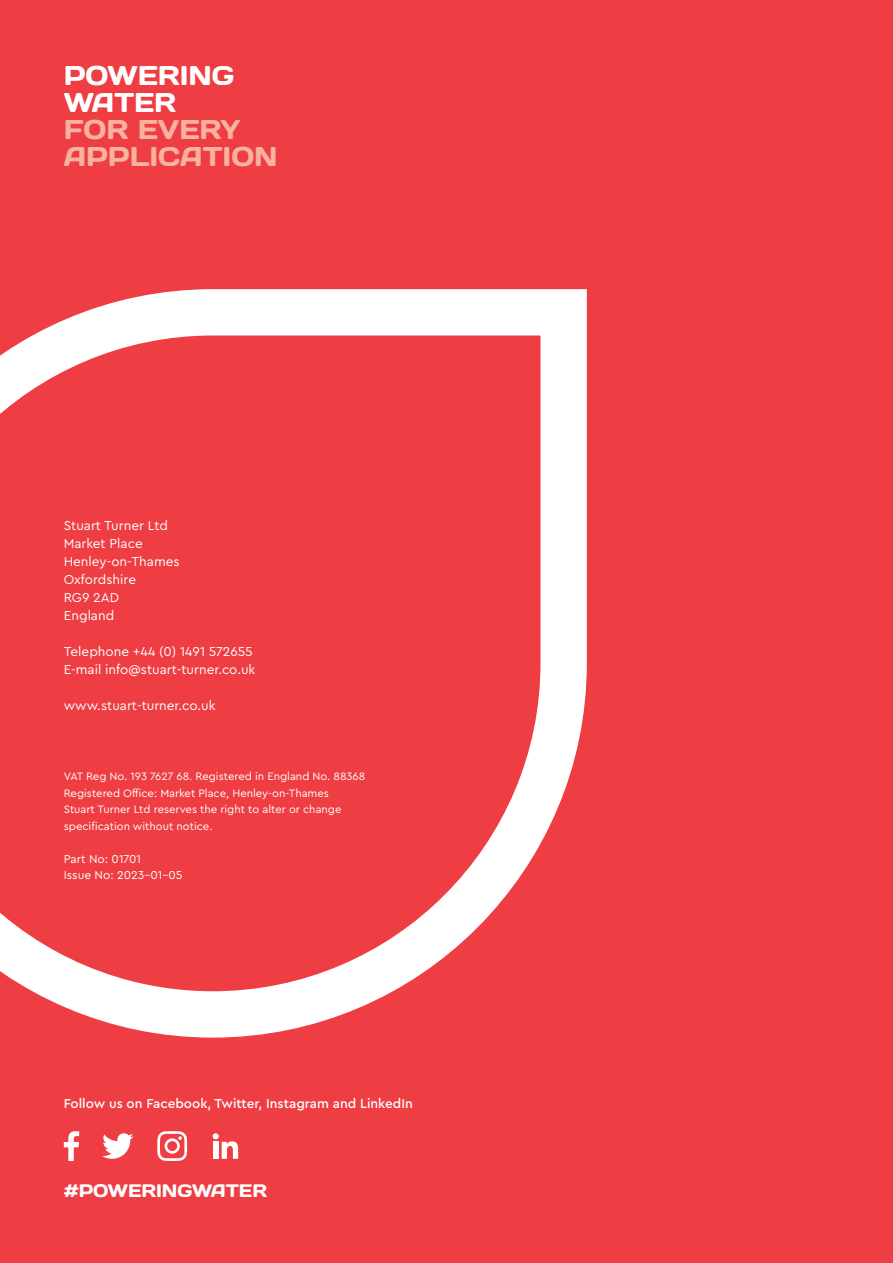
<style>
.page{position:relative;width:893px;height:1263px;background:#ee3d43}
.page>*{position:absolute;margin:0;border:0;box-sizing:border-box;transform-origin:0 0}
.t1{font:27px/27px "Days";color:#f9b2a1}
.t2{font:27px "Days";color:#fff}
.t3{font:18px "Days";color:#fff}
.t4{font:13.5px "Cera Pro";color:#fff}
.t5{font:500 13.5px "Cera Pro";color:#fff}
.t6{font:12px "Cera Pro";color:#fff}
.t7{font:11.25px "Cera Pro";color:#fff}
.s1{color:#fff}
</style>
<div class="page">
<svg style="left:0;top:288px;width:588px;height:750px"></svg>
<svg style="left:213px;top:1133px;width:25px;height:26px"></svg>
<svg style="left:64px;top:1131px;width:15px;height:30px"></svg>
<svg style="left:102px;top:1133px;width:31px;height:26px"></svg>
<svg style="left:157px;top:1131px;width:30px;height:30px"></svg>
<p class="t2" style="left:64px;top:58px;width:172px">POWERING</p>
<p class="t1" style="left:64px;top:89px;width:178px"><span class="s1">WATER<br></span>FOR EVERY</p>
<p class="t1" style="left:64px;top:143px;width:215px">APPLICATION</p>
<p class="t4" style="left:64px;top:516px;width:106px">Stuart Turner Ltd</p>
<p class="t4" style="left:64px;top:534px;width:80px">Market Place</p>
<p class="t4" style="left:64px;top:552px;width:117px">Henley-on-Thames</p>
<p class="t4" style="left:64px;top:570px;width:74px">Oxfordshire</p>
<p class="t4" style="left:64px;top:588px;width:57px">RG9 2AD</p>
<p class="t4" style="left:64px;top:606px;width:52px">England</p>
<p class="t4" style="left:64px;top:642px;width:190px">Telephone +44 (0) 1491 572655</p>
<p class="t4" style="left:64px;top:660px;width:193px">E-mail info@stuart-turner.co.uk</p>
<p class="t4" style="left:64px;top:696px;width:153px">www.stuart-turner.co.uk</p>
<p class="t7" style="left:64px;top:769px;width:303px">VAT Reg No. 193 7627 68. Registered in England No. 88368</p>
<p class="t7" style="left:64px;top:785px;width:267px">Registered Office: Market Place, Henley-on-Thames</p>
<p class="t7" style="left:64px;top:802px;width:279px">Stuart Turner Ltd reserves the right to alter or change</p>
<p class="t7" style="left:64px;top:818px;width:150px">specification without notice.</p>
<p class="t6" style="left:64px;top:851px;width:79px">Part No: 01701</p>
<p class="t6" style="left:64px;top:867px;width:120px">Issue No: 2023-01-05</p>
<p class="t5" style="left:64px;top:1094px;width:350px">Follow us on Facebook, Twitter, Instagram and LinkedIn</p>
<p class="t3" style="left:64px;top:1179px;width:205px">#POWERINGWATER</p>
</div>
